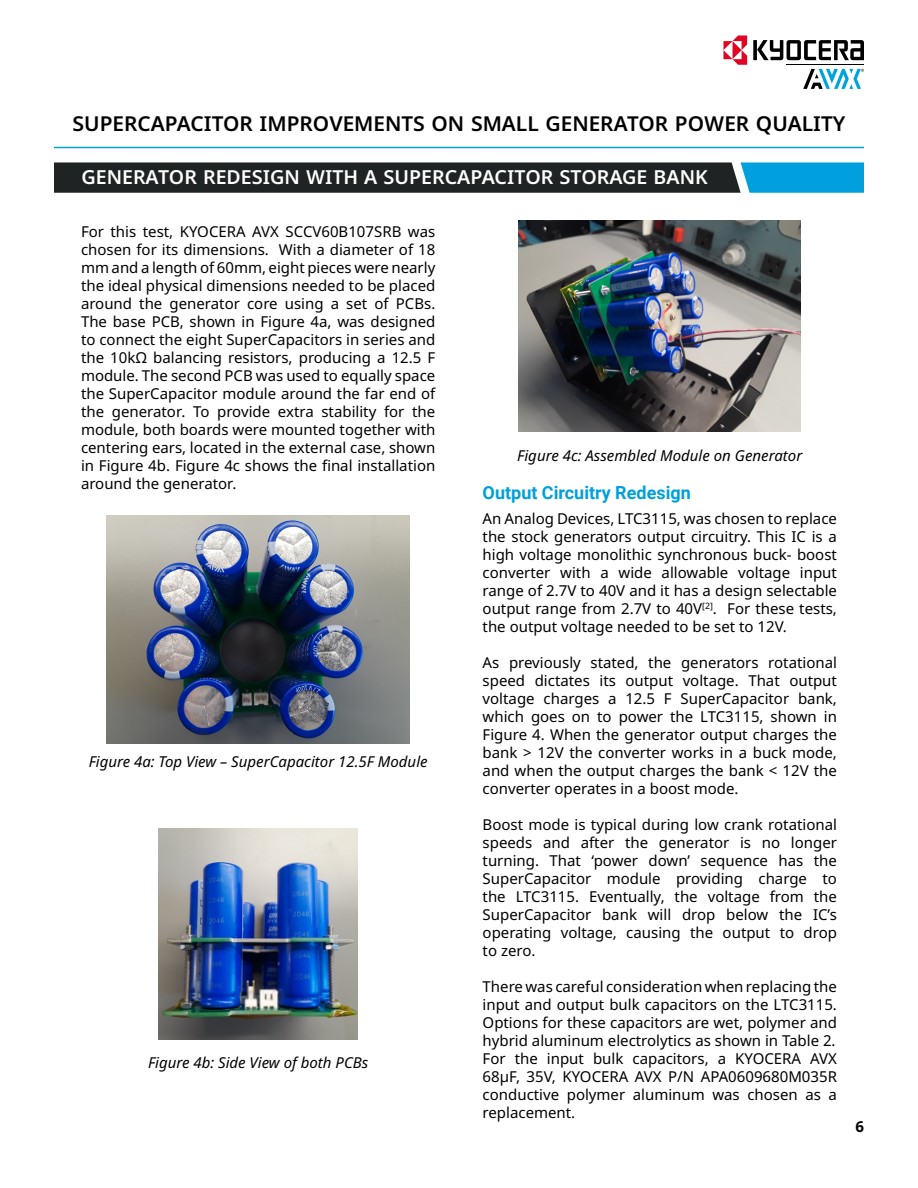
<style>
.page{position:relative;width:918px;height:1188px;background:#fff}
.page>*{position:absolute;margin:0;border:0;box-sizing:border-box;transform-origin:0 0}
.t1{font:500 25.5px "Noto Sans";color:#000}
.t2{font:500 24px "Noto Sans";color:#fff}
.t3{font:700 18px "Roboto";color:#00a0dd}
.t4{font:15px/18px "Noto Sans";color:#000;text-align:justify}
.t5{font:italic 15px "Noto Sans";color:#000}
.t6{font:700 15px "Noto Sans";color:#000}
</style>
<div class="page">
<hr style="left:54px;top:147px;width:810px;height:1px;background:#00a2df">
<svg style="left:54px;top:162px;width:810px;height:31px;background:#233c44"></svg>
<img style="left:107px;top:515px;width:302px;height:228px">
<img style="left:159px;top:828px;width:199px;height:211px">
<img style="left:519px;top:220px;width:282px;height:211px">
<svg style="left:753px;top:40px;width:111px;height:20px"></svg>
<svg style="left:803px;top:69px;width:61px;height:20px"></svg>
<hr style="left:787px;top:64px;width:77px;height:1px;background:#000">
<svg style="left:723px;top:36px;width:24px;height:29px"></svg>
<h1 class="t1" style="left:73px;top:104px;width:774px">SUPERCAPACITOR IMPROVEMENTS ON SMALL GENERATOR POWER QUALITY</h1>
<h2 class="t2" style="left:81px;top:158px;width:628px">GENERATOR REDESIGN WITH A SUPERCAPACITOR STORAGE BANK</h2>
<p class="t4" style="left:81px;top:222px;width:356px">For this test, KYOCERA AVX SCCV60B107SRB was chosen for its dimensions. With a diameter of 18 mm and a length of 60mm, eight pieces were nearly the ideal physical dimensions needed to be placed around the generator core using a set of PCBs.<br>The base PCB, shown in Figure 4a, was designed to connect the eight SuperCapacitors in series and the 10kΩ balancing resistors, producing a 12.5 F module. The second PCB was used to equally space the SuperCapacitor module around the far end of the generator. To provide extra stability for the module, both boards were mounted together with centering ears, located in the external case, shown in Figure 4b. Figure 4c shows the final installation around the generator.</p>
<p class="t5" style="left:89px;top:751px;width:341px">Figure 4a: Top View – SuperCapacitor 12.5F Module</p>
<p class="t5" style="left:148px;top:1051px;width:222px">Figure 4b: Side View of both PCBs</p>
<p class="t5" style="left:517px;top:445px;width:286px">Figure 4c: Assembled Module on Generator</p>
<p class="t3" style="left:483px;top:480px;width:210px">Output Circuitry Redesign</p>
<p class="t4" style="left:483px;top:509px;width:356px">An Analog Devices, LTC3115, was chosen to replace the stock generators output circuitry. This IC is a high voltage monolithic synchronous buck- boost converter with a wide allowable voltage input range of 2.7V to 40V and it has a design selectable output range from 2.7V to 40V<sup>[2]</sup>. For these tests, the output voltage needed to be set to 12V.</p>
<p class="t4" style="left:483px;top:653px;width:356px">As previously stated, the generators rotational speed dictates its output voltage. That output voltage charges a 12.5 F SuperCapacitor bank, which goes on to power the LTC3115, shown in Figure 4. When the generator output charges the bank &gt; 12V the converter works in a buck mode, and when the output charges the bank &lt; 12V the converter operates in a boost mode.</p>
<p class="t4" style="left:483px;top:815px;width:356px">Boost mode is typical during low crank rotational speeds and after the generator is no longer turning. That ‘power down’ sequence has the SuperCapacitor module providing charge to the LTC3115. Eventually, the voltage from the SuperCapacitor bank will drop below the IC’s operating voltage, causing the output to drop to zero.</p>
<p class="t4" style="left:483px;top:977px;width:356px">There was careful consideration when replacing the input and output bulk capacitors on the LTC3115.<br>Options for these capacitors are wet, polymer and hybrid aluminum electrolytics as shown in Table 2.<br>For the input bulk capacitors, a KYOCERA AVX 68µF, 35V, KYOCERA AVX P/N APA0609680M035R conductive polymer aluminum was chosen as a replacement.</p>
<p class="t6" style="left:855px;top:1116px;width:10px">6</p>
</div>
